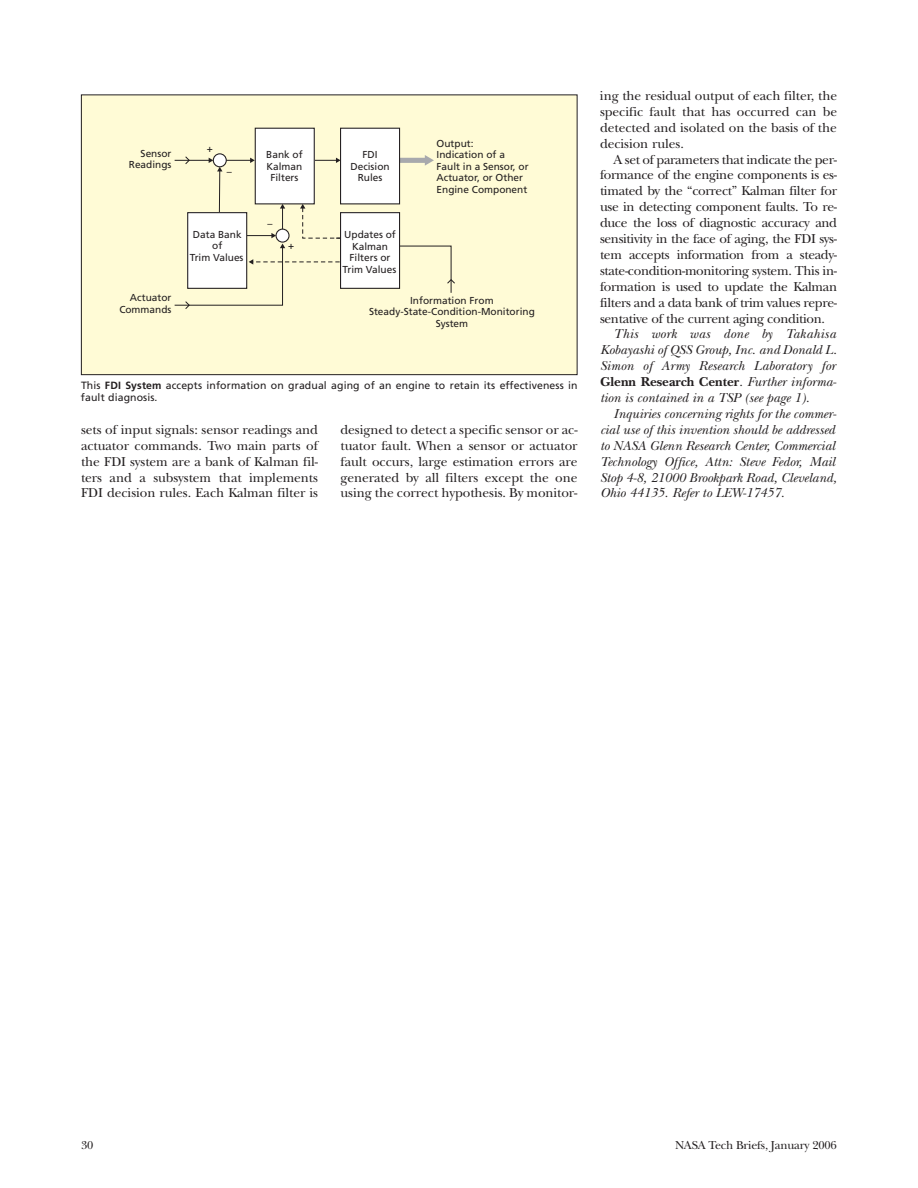
<style>
.page{position:relative;width:918px;height:1188px;background:#fff}
.page>*{position:absolute;margin:0;border:0;box-sizing:border-box;transform-origin:0 0}
.t1{font:13.5px/15.9px "New Baskerville";letter-spacing:-.005em;color:#231f20;text-align:justify}
.t2{font:italic 13.5px/15.9px "New Baskerville";color:#231f20;text-align:justify}
.t3{font:12px "New Baskerville";letter-spacing:-.015em;color:#231f20}
.t4{font:10.5px/12px "Frutiger";letter-spacing:.01em;color:#231f20}
.t5{font:10.05px/11.6px "Frutiger";color:#231f20;text-align:center}
.s1{font-weight:700}
.s2{font-weight:700;font-style:normal}
</style>
<div class="page">
<div style="left:81px;top:95px;width:496px;height:280px;background:#fffbd6"></div>
<hr style="left:175px;top:160px;width:34px;height:1px;background:#231f20">
<hr style="left:287px;top:160px;width:50px;height:1px;background:#231f20">
<svg style="left:336px;top:158px;width:4px;height:5px"></svg>
<hr style="left:219px;top:171px;width:1px;height:42px;background:#231f20">
<svg style="left:209px;top:158px;width:46px;height:13px"></svg>
<div style="left:213px;top:154px;width:13px;height:13px;background:#fff;border-radius:50%"></div>
<div style="left:213px;top:153px;width:14px;height:14px;border:1px solid #231f20;border-radius:50%"></div>
<svg style="left:400px;top:155px;width:34px;height:11px"></svg>
<div style="left:255px;top:128px;width:59px;height:76px;background:#fff"></div>
<div style="left:255px;top:128px;width:60px;height:76px;border:1px solid #231f20"></div>
<div style="left:341px;top:213px;width:59px;height:75px;background:#fff"></div>
<div style="left:340px;top:212px;width:60px;height:77px;border:1px solid #231f20"></div>
<div style="left:341px;top:128px;width:59px;height:76px;background:#fff"></div>
<div style="left:340px;top:128px;width:60px;height:76px;border:1px solid #231f20"></div>
<svg style="left:185px;top:156px;width:5px;height:8px"></svg>
<svg style="left:174px;top:204px;width:173px;height:105px"></svg>
<svg style="left:391px;top:245px;width:64px;height:48px"></svg>
<div style="left:81px;top:94px;width:497px;height:281px;border:1px solid #231f20"></div>
<p class="t5" style="left:129px;top:148px;width:44px;text-align:right">Sensor<br>Readings</p>
<p class="t5" style="left:207px;top:143px;width:8px">+</p>
<p class="t5" style="left:227px;top:167px;width:7px">–</p>
<p class="t5" style="left:119px;top:293px;width:54px;text-align:right">Actuator<br>Commands</p>
<p class="t5" style="left:190px;top:229px;width:55px">Data Bank of<br>Trim Values</p>
<p class="t5" style="left:266px;top:150px;width:38px">Bank of<br>Kalman<br>Filters</p>
<p class="t5" style="left:267px;top:219px;width:7px">–</p>
<p class="t5" style="left:288px;top:240px;width:8px">+</p>
<p class="t5" style="left:350px;top:150px;width:41px">FDI<br>Decision<br>Rules</p>
<p class="t5" style="left:343px;top:230px;width:55px">Updates of<br>Kalman<br>Filters or<br>Trim Values</p>
<p class="t5" style="left:437px;top:138px;width:94px;text-align:left">Output:<br>Indication of a<br>Fault in a Sensor, or<br>Actuator, or Other<br>Engine Component</p>
<p class="t5" style="left:369px;top:295px;width:167px">Information From<br>Steady-State-Condition-Monitoring<br>System</p>
<p class="t4" style="left:81px;top:380px;width:498px">This <span class="s1">FDI System</span> accepts information on gradual aging of an engine to retain its effectiveness in fault diagnosis.</p>
<p class="t1" style="left:81px;top:423px;width:239px">sets of input signals: sensor readings and actuator commands. Two main parts of the FDI system are a bank of Kalman fil&shy;ters and a subsystem that implements FDI decision rules. Each Kalman filter is</p>
<p class="t1" style="left:340px;top:423px;width:239px">designed to detect a specific sensor or ac&shy;tuator fault. When a sensor or actuator fault occurs, large estimation errors are generated by all filters except the one using the correct hypothesis. By monitor-</p>
<p class="t1" style="left:600px;top:89px;width:239px">ing the residual output of each filter, the specific fault that has occurred can be detected and isolated on the basis of the decision rules.</p>
<p class="t1" style="left:600px;top:153px;width:239px;text-indent:14px">A set of parameters that indicate the per&shy;formance of the engine components is es&shy;timated by the “correct” Kalman filter for use in detecting component faults. To re&shy;duce the loss of diagnostic accuracy and sensitivity in the face of aging, the FDI sys&shy;tem accepts information from a steady&shy;state-condition-monitoring system. This in&shy;formation is used to update the Kalman filters and a data bank of trim values repre&shy;sentative of the current aging condition.</p>
<p class="t2" style="left:600px;top:328px;width:238px;text-indent:14px">This work was done by Takahisa Kobayashi of QSS Group, Inc. and Donald L.<br>Simon of Army Research Laboratory for <span class="s2">Glenn Research Center</span>. Further informa&shy;tion is contained in a TSP (see page 1).</p>
<p class="t2" style="left:600px;top:407px;width:238px;text-align:left;text-indent:14px">Inquiries concerning rights for the commer&shy;cial use of this invention should be addressed to NASA Glenn Research Center, Commercial Technology Office, Attn: Steve Fedor, Mail Stop 4-8, 21000 Brookpark Road, Cleveland, Ohio 44135. Refer to LEW-17457.</p>
<p class="t3" style="left:81px;top:1141px;width:14px">30</p>
<p class="t3" style="left:675px;top:1141px;width:163px">NASA Tech Briefs, January 2006</p>
</div>
